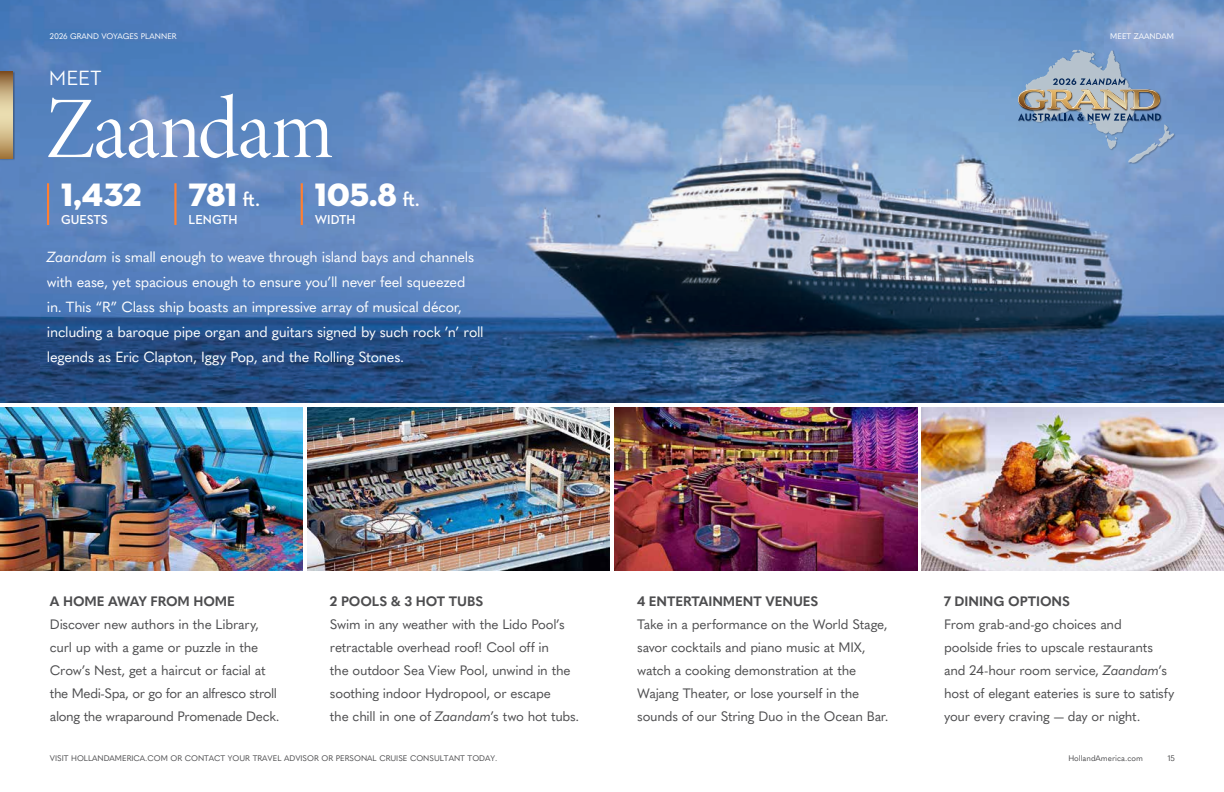
<style>
.page{position:relative;width:1224px;height:792px;background:#fff}
.page>*{position:absolute;margin:0;border:0;box-sizing:border-box;transform-origin:0 0}
.t1{font:88px "Minion 3 Display";letter-spacing:-.015em;color:#fff}
.t2{font:33px "Neutraface 2 Display Titling";letter-spacing:-.01em;color:#fff}
.t3{font:21px "Neutraface 2 Text";color:#fff}
.t4{font:14.5px/25px "Quasimoda";letter-spacing:-.02em;color:#fff}
.t5{font:13.5px/23px "Quasimoda";letter-spacing:-.02em;color:#4d4d4f}
.t6{font:700 13.5px "Quasimoda";letter-spacing:-.005em;color:#4d4d4f}
.t7{font:700 13.2px "Neutraface 2 Display";color:#fff}
.t8{font:8px "Quasimoda";color:#4d4d4f}
.t9{font:8px "Quasimoda";color:#fff}
.s1{font-family:"Neutraface 2 Text";font-weight:600;font-size:19.8px}
.s2{font-style:italic}
</style>
<div class="page">
<img style="left:0;top:2px;width:1000px;height:397px">
<img style="left:915px;top:173px;width:309px;height:228px">
<img style="left:1185px;top:34px;width:39px;height:150px">
<img style="left:967px;top:0;width:253px;height:37px">
<img style="left:1005px;top:41px;width:191px;height:96px">
<img style="left:1008px;top:40px;width:174px;height:131px">
<img style="left:0;top:407px;width:303px;height:163px">
<img style="left:307px;top:407px;width:303px;height:163px">
<img style="left:615px;top:407px;width:302px;height:163px">
<img style="left:922px;top:407px;width:302px;height:163px">
<hr style="left:47px;top:183px;width:2px;height:42px;background:#ff7f32">
<hr style="left:174px;top:183px;width:3px;height:42px;background:#ff7f32">
<hr style="left:301px;top:183px;width:2px;height:42px;background:#ff7f32">
<svg style="left:1018px;top:132px;width:156px;height:31px;background:#80a4ce"></svg>
<div style="left:0;top:71px;width:15px;height:89px;background:#231f20;opacity:.35"></div>
<svg style="left:0;top:72px;width:13px;height:86px"></svg>
<img style="left:1005px;top:41px;width:182px;height:91px">
<p class="t9" style="left:50px;top:30px;width:128px">2026 GRAND VOYAGES PLANNER</p>
<p class="t9" style="left:1110px;top:30px;width:65px">MEET ZAANDAM</p>
<h3 class="t3" style="left:49px;top:64px;width:54px">MEET</h3>
<h3 class="t1" style="left:47px;top:71px;width:289px">Zaandam</h3>
<p class="t2" style="left:61px;top:174px;width:82px">1,432</p>
<p class="t7" style="left:61px;top:212px;width:48px">GUESTS</p>
<p class="t2" style="left:315px;top:174px;width:106px">105.8 <span class="s1">ft.</span></p>
<p class="t7" style="left:315px;top:212px;width:42px">WIDTH</p>
<p class="t4" style="left:47px;top:244px;width:438px"><span class="s2">Zaandam</span> is small enough to weave through island bays and channels with ease, yet spacious enough to ensure you’ll never feel squeezed in. This “R” Class ship boasts an impressive array of musical décor, including a baroque pipe organ and guitars signed by such rock ’n’ roll legends as Eric Clapton, Iggy Pop, and the Rolling Stones.</p>
<p class="t2" style="left:189px;top:174px;width:73px">781 <span class="s1">ft.</span></p>
<p class="t7" style="left:189px;top:212px;width:51px">LENGTH</p>
<h4 class="t6" style="left:50px;top:591px;width:187px">A HOME AWAY FROM HOME</h4>
<p class="t5" style="left:50px;top:612px;width:231px">Discover new authors in the Library, curl up with a game or puzzle in the Crow’s Nest, get a haircut or facial at the Medi-Spa, or go for an alfresco stroll along the wraparound Promenade Deck.</p>
<h4 class="t6" style="left:330px;top:591px;width:155px">2 POOLS &amp; 3 HOT TUBS</h4>
<p class="t5" style="left:330px;top:612px;width:251px">Swim in any weather with the Lido Pool’s retractable overhead roof! Cool off in<br>the outdoor Sea View Pool, unwind in the soothing indoor Hydropool, or escape<br>the chill in one of <span class="s2">Zaandam</span>’s two hot tubs.</p>
<p class="t8" style="left:50px;top:752px;width:449px">VISIT HOLLANDAMERICA.COM OR CONTACT YOUR TRAVEL ADVISOR OR PERSONAL CRUISE CONSULTANT TODAY.</p>
<h4 class="t6" style="left:637px;top:591px;width:183px">4 ENTERTAINMENT VENUES</h4>
<p class="t5" style="left:637px;top:612px;width:253px">Take in a performance on the World Stage, savor cocktails and piano music at MIX, watch a cooking demonstration at the Wajang Theater, or lose yourself in the sounds of our String Duo in the Ocean Bar.</p>
<h4 class="t6" style="left:944px;top:591px;width:127px">7 DINING OPTIONS</h4>
<p class="t5" style="left:944px;top:612px;width:232px">From grab-and-go choices and<br>poolside fries to upscale restaurants and 24-hour room service, <span class="s2">Zaandam</span>’s host of elegant eateries is sure to satisfy your every craving — day or night.</p>
<p class="t8" style="left:1068px;top:752px;width:76px">HollandAmerica.com</p>
<p class="t8" style="left:1168px;top:752px;width:9px">15</p>
</div>
